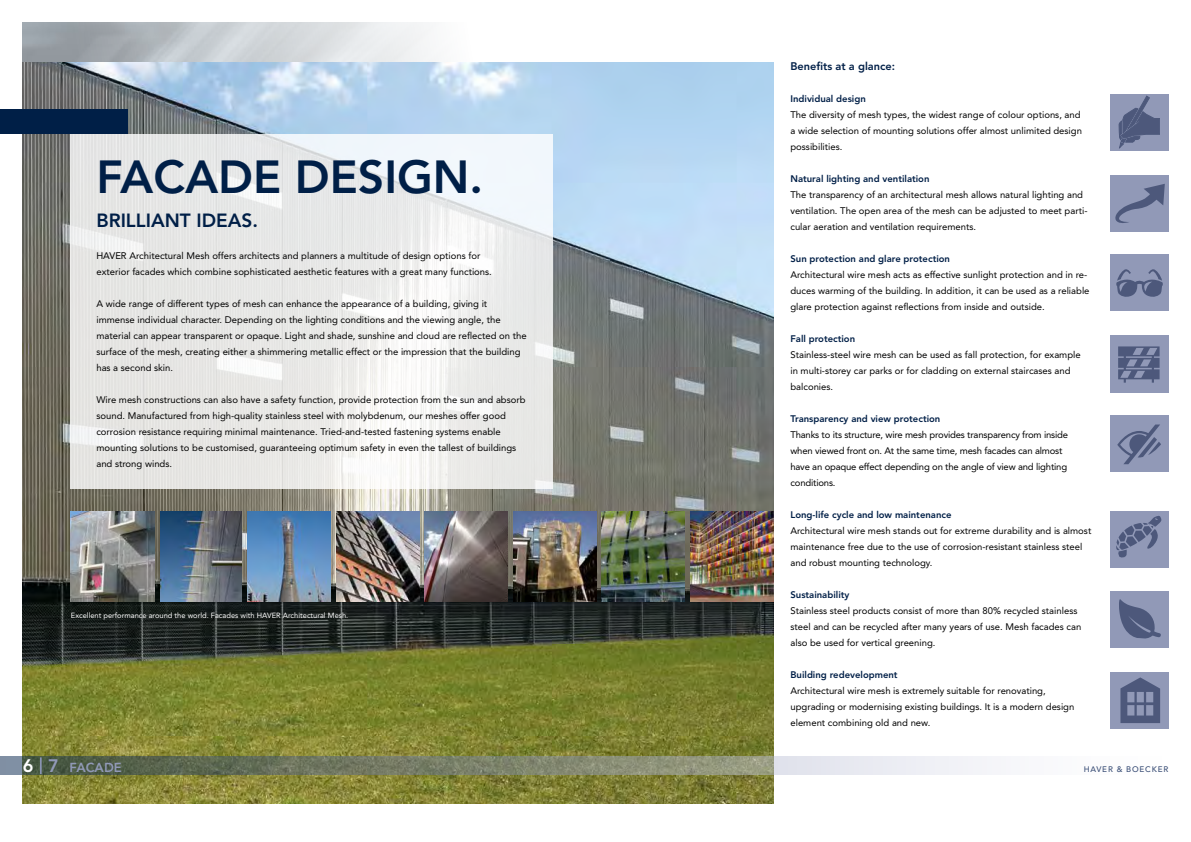
<style>
.page{position:relative;width:1191px;height:842px;background:#fff}
.page>*{position:absolute;margin:0;border:0;box-sizing:border-box;transform-origin:0 0}
.t1{font:800 46px "Avenir LT Std";color:#001f47}
.t2{font:800 19px "Avenir LT Std";color:#001f47}
.t3{font:800 13px "Avenir LT Std";color:#9199b7}
.t4{font:800 11px "Avenir LT Std";color:#001f47}
.t5{font:9.5px/16px "Avenir LT Std";color:#000}
.t6{font:800 9.5px "Avenir LT Std";color:#001f47}
.t7{font:9.5px/16px "Avenir LT Std";letter-spacing:-.02em;color:#000}
.t8{font:500 8px "Avenir LT Std";letter-spacing:.1em;color:#3a4e76}
.t9{font:7.5px "Avenir LT Std";color:#fff}
.s1{font-size:18px;color:#fff}
.s2{font-size:18px}
</style>
<div class="page">
<img style="left:23px;top:62px;width:751px;height:742px">
<svg style="left:71px;top:134px;width:482px;height:355px;fill:#e8e9e7"></svg>
<img style="left:160px;top:511px;width:81px;height:90px">
<img style="left:248px;top:511px;width:83px;height:91px">
<img style="left:336px;top:511px;width:83px;height:91px">
<img style="left:513px;top:511px;width:83px;height:91px">
<img style="left:601px;top:511px;width:83px;height:91px">
<img style="left:690px;top:511px;width:83px;height:91px">
<img style="left:71px;top:511px;width:83px;height:91px">
<svg style="left:0;top:757px;width:992px;height:17px;background:#8d9484"></svg>
<svg style="left:40px;top:757px;width:2px;height:17px"></svg>
<div style="left:0;top:110px;width:128px;height:24px;background:#001f47"></div>
<img style="left:424px;top:511px;width:84px;height:91px">
<div style="left:1110px;top:94px;width:58px;height:56px;background:#9199b7"></div>
<svg style="left:1118px;top:96px;width:41px;height:52px"></svg>
<div style="left:1110px;top:176px;width:58px;height:56px;background:#9199b7"></div>
<svg style="left:1115px;top:184px;width:49px;height:39px"></svg>
<div style="left:1110px;top:254px;width:58px;height:57px;background:#9199b7"></div>
<svg style="left:1116px;top:269px;width:47px;height:28px"></svg>
<div style="left:1110px;top:335px;width:58px;height:57px;background:#9199b7"></div>
<svg style="left:1118px;top:346px;width:41px;height:37px"></svg>
<div style="left:1110px;top:415px;width:58px;height:57px;background:#9199b7"></div>
<svg style="left:1117px;top:424px;width:44px;height:40px"></svg>
<div style="left:1110px;top:511px;width:58px;height:56px;background:#9199b7"></div>
<svg style="left:1116px;top:516px;width:46px;height:42px"></svg>
<div style="left:1110px;top:672px;width:58px;height:56px;background:#9199b7"></div>
<svg style="left:1120px;top:677px;width:40px;height:46px"></svg>
<div style="left:1110px;top:591px;width:58px;height:56px;background:#9199b7"></div>
<svg style="left:1119px;top:599px;width:42px;height:40px"></svg>
<h1 class="t1" style="left:96px;top:150px;width:388px">FACADE DESIGN.</h1>
<h2 class="t2" style="left:96px;top:209px;width:163px">BRILLIANT IDEAS.</h2>
<p class="t5" style="left:96px;top:247px;width:397px">HAVER Architectural Mesh offers architects and planners a multitude of design options for exterior facades which combine sophisticated aesthetic features with a great many functions.</p>
<p class="t5" style="left:96px;top:295px;width:432px">A wide range of different types of mesh can enhance the appearance of a building, giving it immense individual character. Depending on the lighting conditions and the viewing angle, the material can appear transparent or opaque. Light and shade, sunshine and cloud are reflected on the surface of the mesh, creating either a shimmering metallic effect or the impression that the building has a second skin.</p>
<p class="t5" style="left:96px;top:391px;width:431px">Wire mesh constructions can also have a safety function, provide protection from the sun and absorb sound. Manufactured from high-quality stainless steel with molybdenum, our meshes offer good corrosion resistance requiring minimal maintenance. Tried-and-tested fastening systems enable mounting solutions to be customised, guaranteeing optimum safety in even the tallest of buildings and strong winds.</p>
<p class="t9" style="left:71px;top:611px;width:279px">Excellent performance around the world. Facades with HAVER Architectural Mesh.</p>
<p class="t4" style="left:790px;top:60px;width:106px">Benefits at a glance:</p>
<p class="t6" style="left:790px;top:93px;width:77px">Individual design</p>
<p class="t5" style="left:790px;top:107px;width:293px">The diversity of mesh types, the widest range of colour options, and a wide selection of mounting solutions offer almost unlimited design possibilities.</p>
<p class="t6" style="left:790px;top:173px;width:141px">Natural lighting and ventilation</p>
<p class="t5" style="left:790px;top:187px;width:298px">The transparency of an architectural mesh allows natural lighting and ventilation. The open area of the mesh can be adjusted to meet parti&shy;cular aeration and ventilation requirements.</p>
<p class="t6" style="left:790px;top:253px;width:161px">Sun protection and glare protection</p>
<p class="t5" style="left:790px;top:267px;width:301px">Architectural wire mesh acts as effective sunlight protection and in re&shy;duces warming of the building. In addition, it can be used as a reliable glare protection against reflections from inside and outside.</p>
<p class="t6" style="left:790px;top:333px;width:66px">Fall protection</p>
<p class="t5" style="left:790px;top:347px;width:292px">Stainless-steel wire mesh can be used as fall protection, for example in multi-storey car parks or for cladding on external staircases and balconies.</p>
<p class="t6" style="left:790px;top:413px;width:151px">Transparency and view protection</p>
<p class="t7" style="left:790px;top:427px;width:279px">Thanks to its structure, wire mesh provides transparency from inside when viewed front on. At the same time, mesh facades can almost have an opaque effect depending on the angle of view and lighting conditions.</p>
<p class="t6" style="left:790px;top:509px;width:162px">Long-life cycle and low maintenance</p>
<p class="t5" style="left:790px;top:523px;width:302px">Architectural wire mesh stands out for extreme durability and is almost maintenance free due to the use of corrosion-resistant stainless steel and robust mounting technology.</p>
<p class="t6" style="left:790px;top:589px;width:60px">Sustainability</p>
<p class="t5" style="left:790px;top:603px;width:292px">Stainless steel products consist of more than 80% recycled stainless steel and can be recycled after many years of use. Mesh facades can also be used for vertical greening.</p>
<p class="t6" style="left:790px;top:669px;width:109px">Building redevelopment</p>
<p class="t5" style="left:790px;top:683px;width:285px">Architectural wire mesh is extremely suitable for renovating, upgrading or modernising existing buildings. It is a modern design element combining old and new.</p>
<h3 class="t3" style="left:23px;top:760px;width:101px"><span class="s1">6</span> <span class="s2">7</span> FACADE</h3>
<p class="t8" style="left:1083px;top:764px;width:86px">HAVER &amp; BOECKER</p>
</div>
